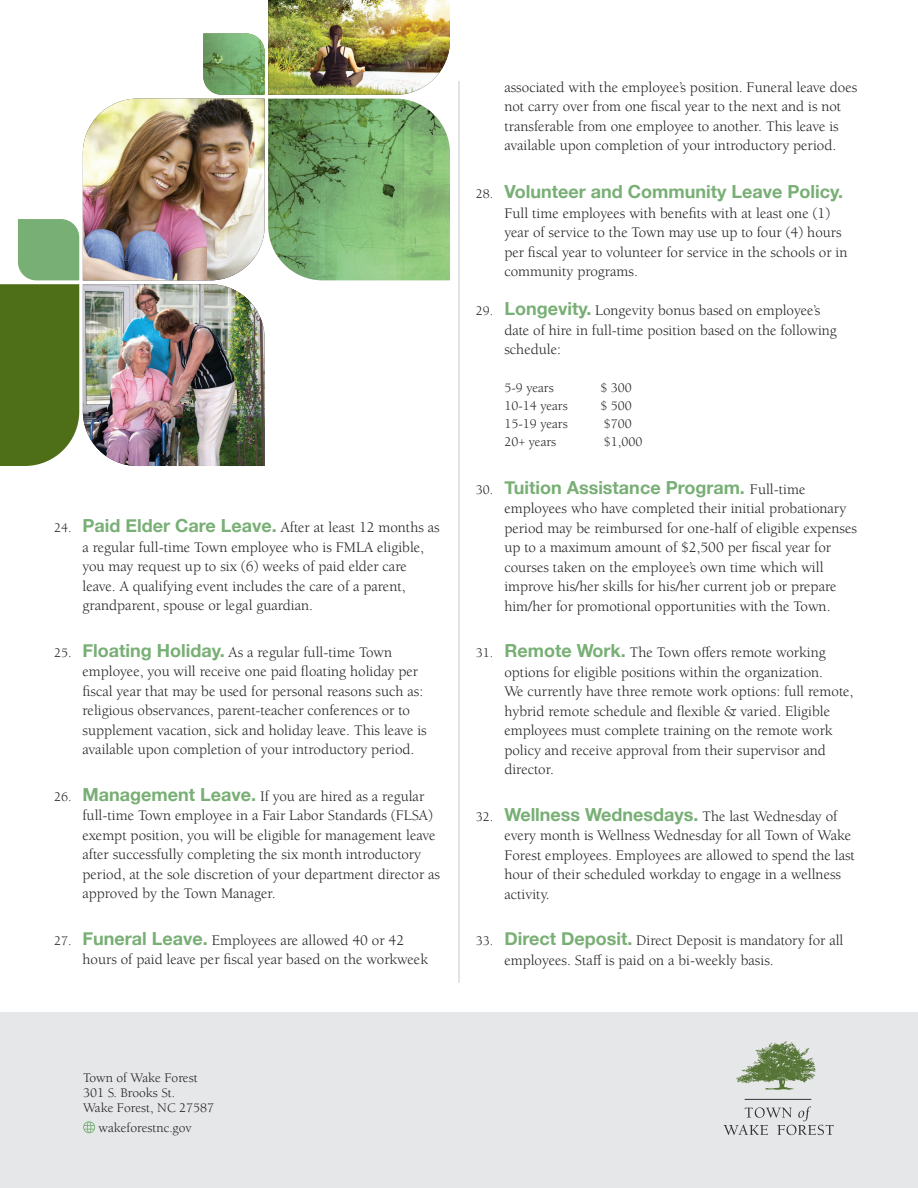
<style>
.page{position:relative;width:918px;height:1188px;background:#fff}
.page>*{position:absolute;margin:0;border:0;box-sizing:border-box;transform-origin:0 0}
.t1{font:700 18px "Helvetica Neue";color:#78af75}
.t2{font:15px/19.5px "Berkeley Pro";color:#231f20}
.t3{font:13.5px/15px "Berkeley Pro";color:#231f20}
.s1{font-size:13.5px}
.s2{font-family:"Helvetica Neue";font-weight:700;font-size:18px;color:#78af75}
.s3{font-family:"Berkeley Pro";font-weight:400;font-size:13.5px;color:#231f20}
.s4{font-family:"Berkeley Pro";font-weight:400;font-size:15px;color:#231f20}
</style>
<div class="page">
<img style="left:0;top:0;width:450px;height:466px">
<img style="left:203px;top:33px;width:62px;height:62px">
<div style="left:0;top:1012px;width:918px;height:176px;background:#e6e7e9"></div>
<svg style="left:736px;top:1041px;width:80px;height:49px"></svg>
<hr style="left:745px;top:1099px;width:66px;height:1px;background:#323436">
<svg style="left:724px;top:1107px;width:110px;height:28px"></svg>
<svg style="left:83px;top:1121px;width:12px;height:12px"></svg>
<hr style="left:459px;top:81px;width:1px;height:902px;background:#c7c8ca">
<p class="t2" style="left:83px;top:518px;width:359px;text-indent:-29px"><span class="s1">24.</span> <span class="s2">Paid Elder Care Leave.</span> After at least 12 months as a regular full-time Town employee who is FMLA eligible, you may request up to six (6) weeks of paid elder care leave. A qualifying event includes the care of a parent, grandparent, spouse or legal guardian.</p>
<p class="t2" style="left:82px;top:642px;width:346px;text-indent:-28px"><span class="s1">25.</span> <span class="s2">Floating Holiday.</span> As a regular full-time Town employee, you will receive one paid floating holiday per fiscal year that may be used for personal reasons such as: religious observances, parent-teacher conferences or to supplement vacation, sick and holiday leave. This leave is available upon completion of your introductory period.</p>
<p class="t2" style="left:82px;top:786px;width:359px;text-indent:-28px"><span class="s1">26.</span> <span class="s2">Management Leave.</span> If you are hired as a regular full-time Town employee in a Fair Labor Standards (FLSA) exempt position, you will be eligible for management leave after successfully completing the six month introductory period, at the sole discretion of your department director as approved by the Town Manager.</p>
<p class="t2" style="left:82px;top:930px;width:347px;text-indent:-28px"><span class="s1">27.</span> <span class="s2">Funeral Leave.</span> Employees are allowed 40 or 42 hours of paid leave per fiscal year based on the workweek</p>
<p class="t2" style="left:504px;top:77px;width:355px">associated with the employee’s position. Funeral leave does not carry over from one fiscal year to the next and is not transferable from one employee to another. This leave is available upon completion of your introductory period.</p>
<p class="t1" style="left:476px;top:178px;width:369px"><span class="s3">28.</span> Volunteer and Community Leave Policy.</p>
<p class="t2" style="left:504px;top:203px;width:345px">Full time employees with benefits with at least one (1) year of service to the Town may use up to four (4) hours per fiscal year to volunteer for service in the schools or in community programs.</p>
<p class="t2" style="left:504px;top:301px;width:334px;text-indent:-28px"><span class="s1">29.</span> <span class="s2">Longevity.</span> Longevity bonus based on employee’s date of hire in full-time position based on the following schedule:</p>
<p class="t3" style="left:504px;top:380px;width:51px">5-9 years</p>
<p class="t3" style="left:600px;top:380px;width:33px">$ 300</p>
<p class="t3" style="left:504px;top:398px;width:65px">10-14 years</p>
<p class="t3" style="left:600px;top:398px;width:33px">$ 500</p>
<p class="t3" style="left:504px;top:416px;width:65px">15-19 years</p>
<p class="t3" style="left:604px;top:416px;width:30px">$700</p>
<p class="t3" style="left:504px;top:434px;width:53px">20+ years</p>
<p class="t3" style="left:604px;top:434px;width:40px">$1,000</p>
<p class="t1" style="left:476px;top:473px;width:331px"><span class="s3">30.</span> Tuition Assistance Program. <span class="s4">Full-time</span></p>
<p class="t2" style="left:504px;top:499px;width:354px">employees who have completed their initial probationary period may be reimbursed for one-half of eligible expenses up to a maximum amount of $2,500 per fiscal year for courses taken on the employee’s own time which will improve his/her skills for his/her current job or prepare him/her for promotional opportunities with the Town.</p>
<p class="t2" style="left:504px;top:643px;width:351px;text-indent:-29px"><span class="s1">31.</span> <span class="s2">Remote Work.</span> The Town offers remote working options for eligible positions within the organization.<br>We currently have three remote work options: full remote, hybrid remote schedule and flexible &amp; varied. Eligible employees must complete training on the remote work policy and receive approval from their supervisor and director.</p>
<p class="t1" style="left:476px;top:800px;width:363px"><span class="s3">32.</span> Wellness Wednesdays. <span class="s4">The last Wednesday of</span></p>
<p class="t2" style="left:504px;top:826px;width:352px">every month is Wellness Wednesday for all Town of Wake Forest employees. Employees are allowed to spend the last hour of their scheduled workday to engage in a wellness activity.</p>
<p class="t2" style="left:504px;top:931px;width:341px;text-indent:-28px"><span class="s1">33.</span> <span class="s2">Direct Deposit.</span> Direct Deposit is mandatory for all employees. Staff is paid on a bi-weekly basis.</p>
<p class="t3" style="left:83px;top:1071px;width:133px">Town of Wake Forest<br>301 S. Brooks St.<br>Wake Forest, NC 27587</p>
<p class="t3" style="left:99px;top:1120px;width:95px">wakeforestnc.gov</p>
</div>
